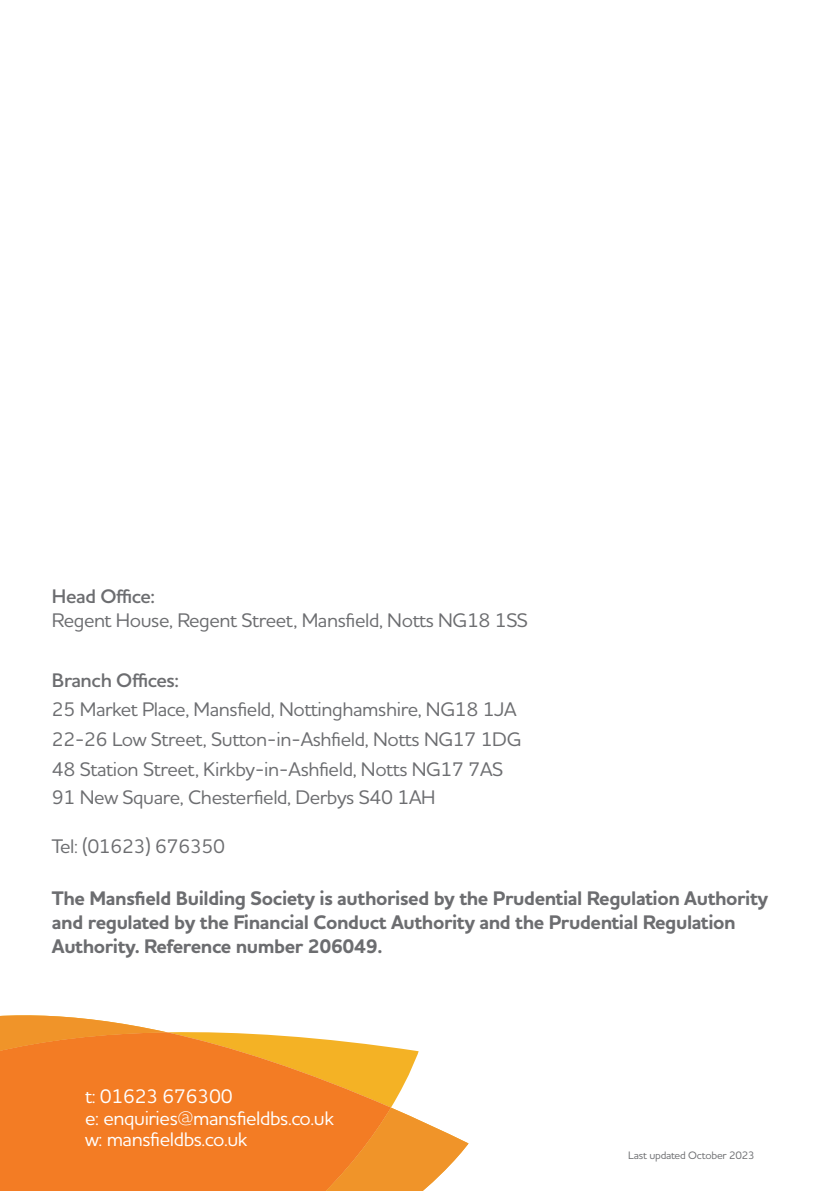
<style>
.page{position:relative;width:840px;height:1191px;background:#fff}
.page>*{position:absolute;margin:0;border:0;box-sizing:border-box;transform-origin:0 0}
.t1{font:500 20px/24px "Houschka Pro";letter-spacing:-.02em;color:#6c6d70}
.t2{font:700 20px/24px "Houschka Pro";letter-spacing:-.02em;color:#6c6d70}
.t3{font:500 20px "Houschka Pro";letter-spacing:-.02em;color:#fff}
.t4{font:600 20px "Houschka Pro";letter-spacing:-.02em;color:#6c6d70}
.t5{font:500 11px "Houschka Pro";letter-spacing:-.02em;color:#6c6d70}
.s1{font-weight:600}
</style>
<div class="page">
<svg style="left:0;top:1015px;width:468px;height:176px;fill:#f37c24"></svg>
<p class="t1" style="left:52px;top:584px;width:477px"><span class="s1">Head Office:<br></span>Regent House, Regent Street, Mansfield, Notts NG18 1SS</p>
<p class="t4" style="left:52px;top:667px;width:128px">Branch Offices:</p>
<p class="t1" style="left:52px;top:697px;width:466px">25 Market Place, Mansfield, Nottinghamshire, NG18 1JA</p>
<p class="t1" style="left:52px;top:727px;width:471px">22-26 Low Street, Sutton-in-Ashfield, Notts NG17 1DG</p>
<p class="t1" style="left:52px;top:754px;width:452px;line-height:28px">48 Station Street, Kirkby-in-Ashfield, Notts NG17 7AS<br>91 New Square, Chesterfield, Derbys S40 1AH</p>
<p class="t1" style="left:52px;top:834px;width:175px">Tel: (01623) 676350</p>
<p class="t2" style="left:52px;top:886px;width:717px">The Mansfield Building Society is authorised by the Prudential Regulation Authority and regulated by the Financial Conduct Authority and the Prudential Regulation<br>Authority. Reference number 206049.</p>
<p class="t3" style="left:85px;top:1083px;width:149px">t: 01623 676300</p>
<p class="t3" style="left:85px;top:1105px;width:250px">e: enquiries@mansfieldbs.co.uk</p>
<p class="t3" style="left:85px;top:1126px;width:164px">w: mansfieldbs.co.uk</p>
<p class="t5" style="left:627px;top:1148px;width:128px">Last updated October 2023</p>
</div>
